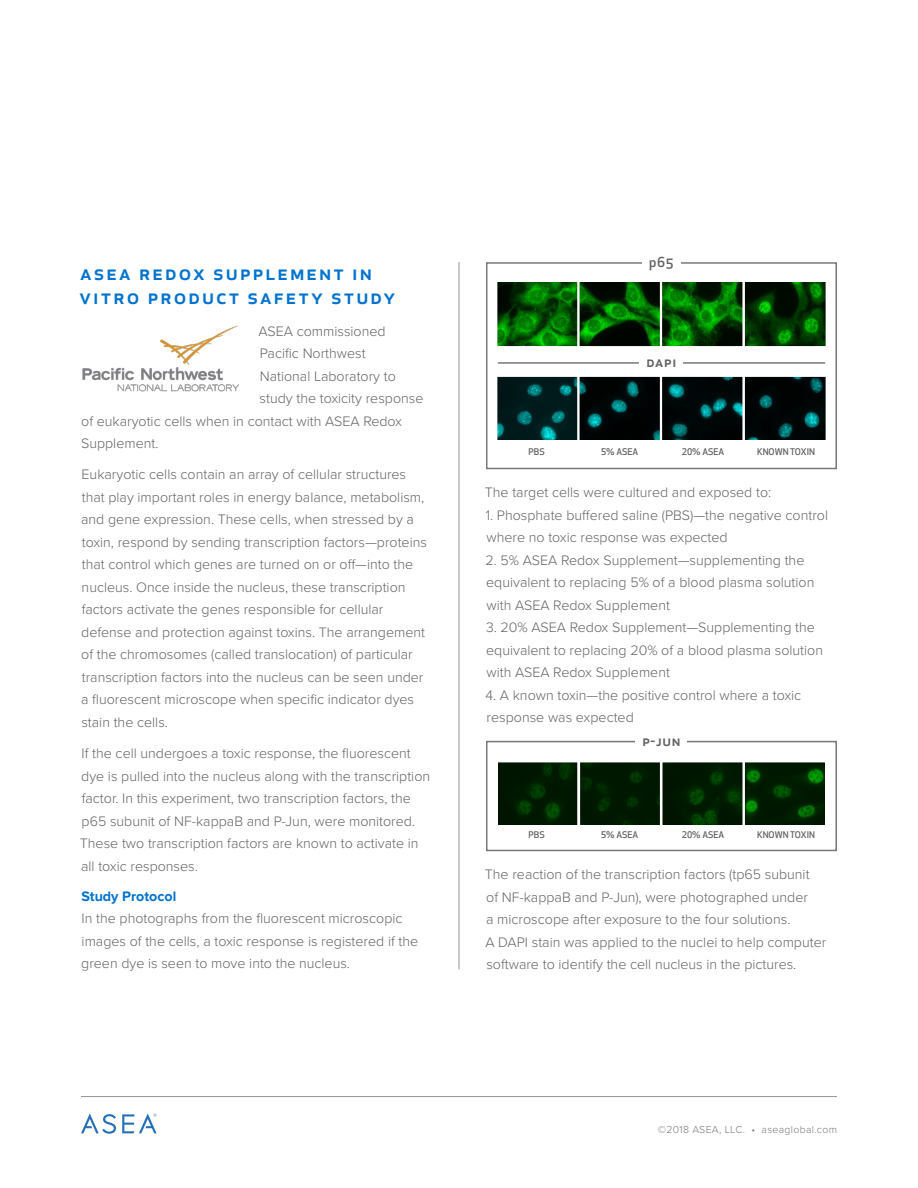
<style>
.page{position:relative;width:918px;height:1188px;background:#fff}
.page>*{position:absolute;margin:0;border:0;box-sizing:border-box;transform-origin:0 0}
.Subheaders{font:500 21px/24px "Apex New";letter-spacing:.1em;color:#0073ce}
.Body_Copy{font:500 15px "Apex New";letter-spacing:.05em;color:#636366}
.Body_Copy-2{font:300 14.25px/22.5px "Proxima Nova";color:#636366}
.Subheader_2{font:300 14.25px/22.5px "Proxima Nova";color:#636366}
.Body_Copy-3{font:500 13.5px "Apex New";color:#636366}
.t1{font:300 10.5px "Proxima Nova";letter-spacing:.03em;color:#76787b}
.Body_Copy-4{font:500 9px "Apex New";color:#636366}
.s1{font-weight:700;color:#0073ce}
</style>
<div class="page">
<hr style="left:459px;top:262px;width:1px;height:707px;background:#939598">
<svg style="left:81px;top:1113px;width:35px;height:21px"></svg>
<svg style="left:122px;top:1113px;width:35px;height:20px"></svg>
<hr style="left:81px;top:1096px;width:756px;height:1px;background:#939598">
<img style="left:498px;top:282px;width:327px;height:65px">
<img style="left:498px;top:376px;width:327px;height:64px">
<div style="left:486px;top:262px;width:351px;height:207px;border:2px solid #76787b"></div>
<div style="left:642px;top:256px;width:39px;height:11px;background:#fff"></div>
<hr style="left:498px;top:362px;width:327px;height:2px;background:#76787b">
<div style="left:640px;top:356px;width:43px;height:11px;background:#fff"></div>
<hr style="left:577px;top:281px;width:2px;height:68px;background:#fff">
<hr style="left:660px;top:281px;width:2px;height:68px;background:#fff">
<hr style="left:742px;top:281px;width:3px;height:68px;background:#fff">
<hr style="left:577px;top:375px;width:2px;height:68px;background:#fff">
<hr style="left:660px;top:375px;width:2px;height:68px;background:#fff">
<hr style="left:742px;top:375px;width:3px;height:68px;background:#fff">
<img style="left:498px;top:763px;width:327px;height:61px">
<div style="left:486px;top:741px;width:351px;height:110px;border:2px solid #76787b"></div>
<div style="left:636px;top:735px;width:51px;height:11px;background:#fff"></div>
<hr style="left:577px;top:760px;width:3px;height:68px;background:#fff">
<hr style="left:660px;top:760px;width:2px;height:68px;background:#fff">
<hr style="left:743px;top:760px;width:2px;height:68px;background:#fff">
<img style="left:82px;top:325px;width:157px;height:67px">
<p class="Subheaders" style="left:80px;top:260px;width:317px">asea redox supplement in vitro product safety study</p>
<p class="Body_Copy-2" style="left:259px;top:319px;width:129px">ASEA commissioned</p>
<p class="Body_Copy-2" style="left:260px;top:341px;width:107px">Pacific Northwest</p>
<p class="Body_Copy-2" style="left:260px;top:364px;width:138px">National Laboratory to</p>
<p class="Body_Copy-2" style="left:260px;top:386px;width:165px">study the toxicity response</p>
<p class="Body_Copy-2" style="left:81px;top:409px;width:322px">of eukaryotic cells when in contact with ASEA Redox</p>
<p class="Body_Copy-2" style="left:81px;top:431px;width:79px">Supplement.</p>
<p class="Body_Copy-2" style="left:81px;top:463px;width:347px">Eukaryotic cells contain an array of cellular structures that play important roles in energy balance, metabolism, and gene expression. These cells, when stressed by a toxin, respond by sending transcription factors—proteins that control which genes are turned on or off—into the nucleus. Once inside the nucleus, these transcription factors activate the genes responsible for cellular defense and protection against toxins. The arrangement of the chromosomes (called translocation) of particular transcription factors into the nucleus can be seen under a fluorescent microscope when specific indicator dyes stain the cells.</p>
<p class="Body_Copy-2" style="left:80px;top:742px;width:352px">If the cell undergoes a toxic response, the fluorescent dye is pulled into the nucleus along with the transcription factor. In this experiment, two transcription factors, the p65 subunit of NF-kappaB and P-Jun, were monitored.<br>These two transcription factors are known to activate in all toxic responses.</p>
<p class="Subheader_2" style="left:81px;top:884px;width:339px"><span class="s1">Study Protocol<br></span>In the photographs from the fluorescent microscopic images of the cells, a toxic response is registered if the green dye is seen to move into the nucleus.</p>
<p class="Body_Copy-3" style="left:649px;top:253px;width:26px">p65</p>
<p class="Body_Copy" style="left:647px;top:352px;width:31px">dapi</p>
<p class="Body_Copy-4" style="left:529px;top:446px;width:18px">PBS</p>
<p class="Body_Copy-4" style="left:601px;top:446px;width:39px">5% ASEA</p>
<p class="Body_Copy-4" style="left:682px;top:446px;width:44px">20% ASEA</p>
<p class="Body_Copy-4" style="left:757px;top:446px;width:59px">KNOWN TOXIN</p>
<p class="Body_Copy-2" style="left:485px;top:481px;width:288px">The target cells were cultured and exposed to:</p>
<p class="Body_Copy-2" style="left:486px;top:503px;width:344px">1. Phosphate buffered saline (PBS)—the negative control where no toxic response was expected</p>
<p class="Body_Copy-2" style="left:486px;top:548px;width:330px">2. 5% ASEA Redox Supplement—supplementing the equivalent to replacing 5% of a blood plasma solution with ASEA Redox Supplement</p>
<p class="Body_Copy-2" style="left:486px;top:616px;width:338px">3. 20% ASEA Redox Supplement—Supplementing the equivalent to replacing 20% of a blood plasma solution with ASEA Redox Supplement</p>
<p class="Body_Copy-2" style="left:485px;top:683px;width:317px">4. A known toxin—the positive control where a toxic response was expected</p>
<p class="Body_Copy" style="left:642px;top:731px;width:40px">p-jun</p>
<p class="Body_Copy-4" style="left:529px;top:828px;width:18px">PBS</p>
<p class="Body_Copy-4" style="left:601px;top:828px;width:39px">5% ASEA</p>
<p class="Body_Copy-4" style="left:682px;top:828px;width:44px">20% ASEA</p>
<p class="Body_Copy-4" style="left:757px;top:828px;width:59px">KNOWN TOXIN</p>
<p class="Body_Copy-2" style="left:485px;top:863px;width:343px">The reaction of the transcription factors (tp65 subunit<br>of NF-kappaB and P-Jun), were photographed under<br>a microscope after exposure to the four solutions.<br>A DAPI stain was applied to the nuclei to help computer software to identify the cell nucleus in the pictures.</p>
<p class="t1" style="left:658px;top:1122px;width:181px">©2018 ASEA, LLC. • aseaglobal.com</p>
</div>
